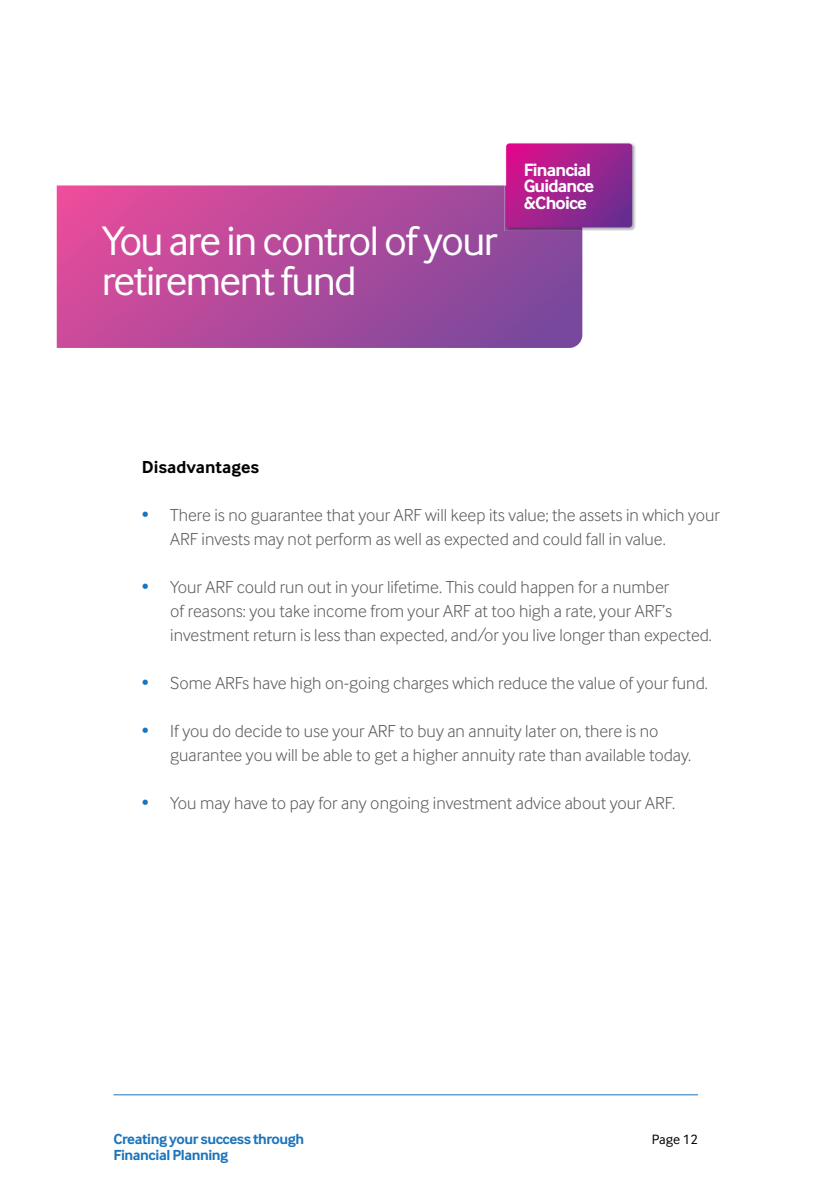
<style>
.page{position:relative;width:840px;height:1191px;background:#fff}
.page>*{position:absolute;margin:0;border:0;box-sizing:border-box;transform-origin:0 0}
.t1{font:300 52px/50px "Inter Face";color:#fff}
.t2{font:42.6px/40.4px "Inter Face";letter-spacing:-.04em;color:#fff}
.t3{font:700 18.4px/16.8px "Inter Face";letter-spacing:-.045em;color:#fff}
.t4{font:300 18px/24px "Inter Face";color:#58595b}
.t5{font:700 18px "Inter Face";color:#000}
.t6{font:700 15.2px "Inter Face";letter-spacing:-.03em;color:#1c75bc}
.t7{font:14px "Inter Face";color:#000}
.s1{color:#1c75bc}
</style>
<div class="page">
<svg style="left:57px;top:185px;width:525px;height:163px;background:#af4a9b"></svg>
<img style="left:505px;top:143px;width:130px;height:88px">
<img style="left:504px;top:185px;width:78px;height:46px">
<svg style="left:506px;top:143px;width:126px;height:84px;background:#a1228f"></svg>
<hr style="left:113px;top:1094px;width:584px;height:1px;background:#1c75bc">
<p class="t3" style="left:523px;top:161px;width:72px">Financial<br>Guidance &amp;Choice</p>
<h1 class="t1" style="left:142px;top:212px;width:491px">and disadvantages of an<br>ARF?</h1>
<h2 class="t2" style="left:102px;top:220px;width:397px">You are in control of your retirement fund</h2>
<p class="t5" style="left:142px;top:456px;width:119px">Disadvantages</p>
<p class="t4" style="left:170px;top:503px;width:551px;text-indent:-28px"><span class="s1">•</span> There is no guarantee that your ARF will keep its value; the assets in which your<br>ARF invests may not perform as well as expected and could fall in value.</p>
<p class="t4" style="left:170px;top:575px;width:543px;text-indent:-28px"><span class="s1">•</span> Your ARF could run out in your lifetime. This could happen for a number<br>of reasons: you take income from your ARF at too high a rate, your ARF’s investment return is less than expected, and/or you live longer than expected.</p>
<p class="t4" style="left:142px;top:671px;width:567px"><span class="s1">•</span> Some ARFs have high on-going charges which reduce the value of your fund.</p>
<p class="t4" style="left:170px;top:719px;width:522px;text-indent:-28px"><span class="s1">•</span> If you do decide to use your ARF to buy an annuity later on, there is no guarantee you will be able to get a higher annuity rate than available today.</p>
<p class="t4" style="left:142px;top:791px;width:534px"><span class="s1">•</span> You may have to pay for any ongoing investment advice about your ARF.</p>
<p class="t6" style="left:113px;top:1130px;width:192px">Creating your success through</p>
<p class="t7" style="left:651px;top:1131px;width:48px">Page 12</p>
<p class="t6" style="left:113px;top:1146px;width:116px">Financial Planning</p>
</div>
